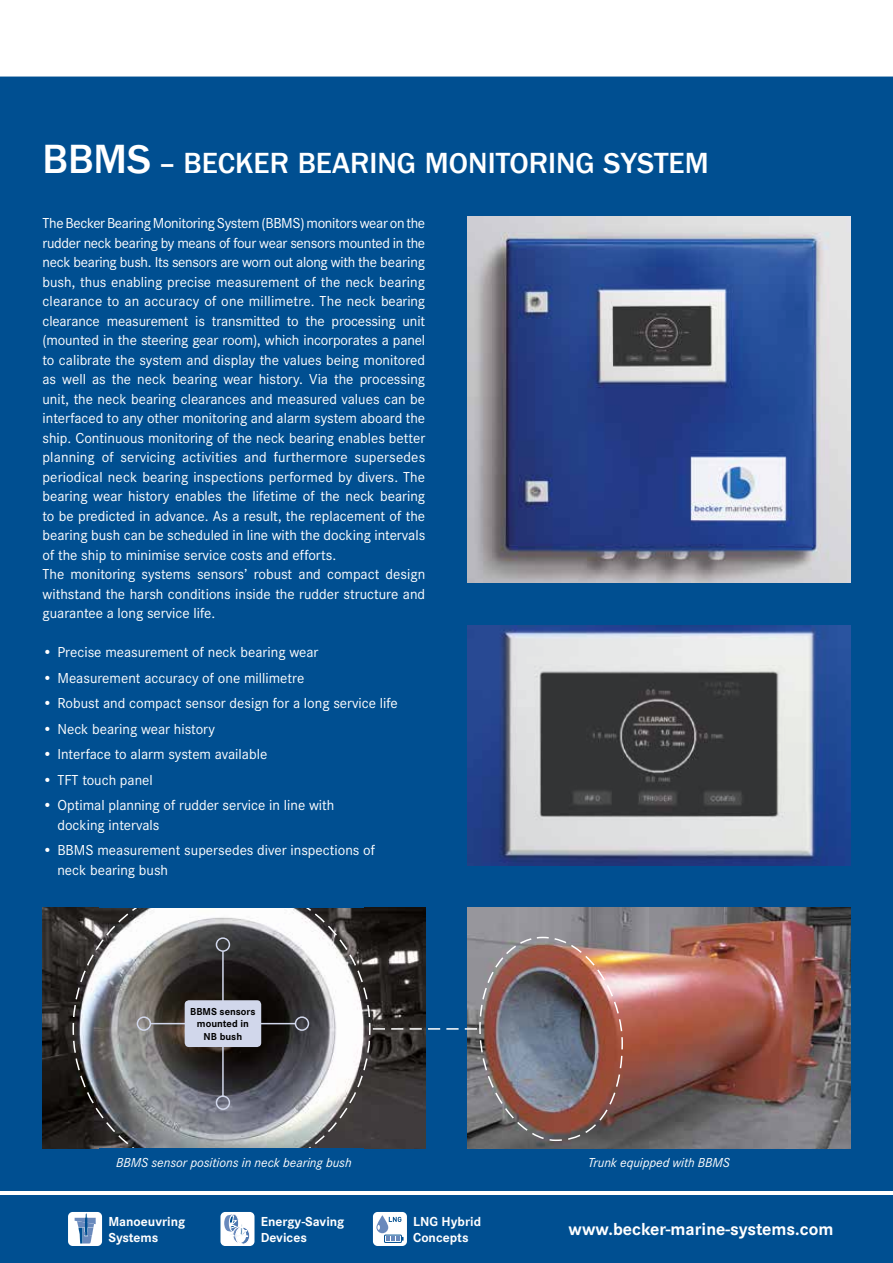
<style>
.page{position:relative;width:893px;height:1263px;background:#004f91}
.page>*{position:absolute;margin:0;border:0;box-sizing:border-box;transform-origin:0 0}
.t1{font:500 30px "Franklin Gothic LT";color:#fff}
.t2{font:700 18px "Corporate S";color:#fff}
.t3{font:15px/19.5px "Corporate S";color:#fff}
.t4{font:italic 13.5px "Corporate S";color:#fff}
.t5{font:700 13.5px/16.2px "Corporate S";color:#fff}
.t6{font:700 10.5px/12.6px "Corporate S";color:#000;text-align:center}
.s1{font-size:42px}
</style>
<div class="page">
<img style="left:468px;top:217px;width:382px;height:366px">
<div style="left:68px;top:1212px;width:34px;height:34px;background:#fff;border-radius:5px"></div>
<svg style="left:75px;top:1213px;width:21px;height:30px"></svg>
<div style="left:220px;top:1212px;width:34px;height:34px;background:#fff;border-radius:5px"></div>
<svg style="left:224px;top:1214px;width:26px;height:30px"></svg>
<div style="left:373px;top:1212px;width:34px;height:34px;background:#fff;border-radius:5px"></div>
<svg style="left:376px;top:1215px;width:12px;height:18px"></svg>
<svg style="left:377px;top:1225px;width:3px;height:5px"></svg>
<svg style="left:389px;top:1217px;width:12px;height:5px"></svg>
<svg style="left:386px;top:1236px;width:18px;height:5px"></svg>
<div style="left:384px;top:1235px;width:18px;height:8px;border:1px solid #004f91"></div>
<hr style="left:0;top:1192px;width:893px;height:3px;background:#fff">
<img style="left:624px;top:908px;width:226px;height:240px">
<img style="left:43px;top:908px;width:29px;height:240px">
<img style="left:468px;top:625px;width:382px;height:240px">
<svg style="left:72px;top:907px;width:157px;height:242px;background:#787779"></svg>
<div style="left:99px;top:1148px;width:264px;height:35px;background:#004f91"></div>
<div style="left:99px;top:878px;width:264px;height:30px;background:#004f91"></div>
<svg style="left:229px;top:907px;width:395px;height:242px;background:#686870"></svg>
<div style="left:0;top:0;width:893px;height:77px;background:#fff"></div>
<h1 class="t1" style="left:43px;top:146px;width:668px"><span class="s1">BBMS</span> – BECKER BEARING MONITORING SYSTEM</h1>
<p class="t3" style="left:43px;top:214px;width:384px">The Becker Bearing Monitoring System (BBMS) monitors wear on the rudder neck bearing by means of four wear sensors mounted in the neck bearing bush. Its sensors are worn out along with the bearing bush, thus enabling precise measurement of the neck bearing clearance to an accuracy of one millimetre. The neck bearing clearance measurement is transmitted to the processing unit (mounted in the steering gear room), which incorporates a panel to calibrate the system and display the values being monitored as well as the neck bearing wear history. Via the processing unit, the neck bearing clearances and measured values can be interfaced to any other monitoring and alarm system aboard the ship. Continuous monitoring of the neck bearing enables better planning of servicing activities and furthermore supersedes periodical neck bearing inspections performed by divers. The bearing wear history enables the lifetime of the neck bearing to be predicted in advance. As a result, the replacement of the bearing bush can be scheduled in line with the docking intervals of the ship to minimise service costs and efforts.<br>The monitoring systems sensors’ robust and compact design withstand the harsh conditions inside the rudder structure and guarantee a long service life.</p>
<p class="t3" style="left:43px;top:643px;width:277px">• Precise measurement of neck bearing wear</p>
<p class="t3" style="left:43px;top:668px;width:263px">• Measurement accuracy of one millimetre</p>
<p class="t3" style="left:43px;top:694px;width:357px">• Robust and compact sensor design for a long service life</p>
<p class="t3" style="left:43px;top:719px;width:174px">• Neck bearing wear history</p>
<p class="t3" style="left:43px;top:745px;width:226px">• Interface to alarm system available</p>
<p class="t3" style="left:43px;top:770px;width:112px">• TFT touch panel</p>
<p class="t3" style="left:57px;top:796px;width:279px;text-indent:-15px">• Optimal planning of rudder service in line with docking intervals</p>
<p class="t3" style="left:57px;top:841px;width:319px;text-indent:-15px">• BBMS measurement supersedes diver inspections of neck bearing bush</p>
<p class="t6" style="left:190px;top:1005px;width:67px">BBMS sensors mounted in<br>NB bush</p>
<p class="t4" style="left:116px;top:1154px;width:237px">BBMS sensor positions in neck bearing bush</p>
<p class="t5" style="left:108px;top:1213px;width:79px">Manoeuvring<br>Systems</p>
<p class="t5" style="left:261px;top:1213px;width:85px">Energy-Saving<br>Devices</p>
<p class="t5" style="left:413px;top:1213px;width:69px">LNG Hybrid<br>Concepts</p>
<p class="t4" style="left:588px;top:1154px;width:144px">Trunk equipped with BBMS</p>
<p class="t2" style="left:569px;top:1219px;width:266px">www.becker-marine-systems.com</p>
</div>
